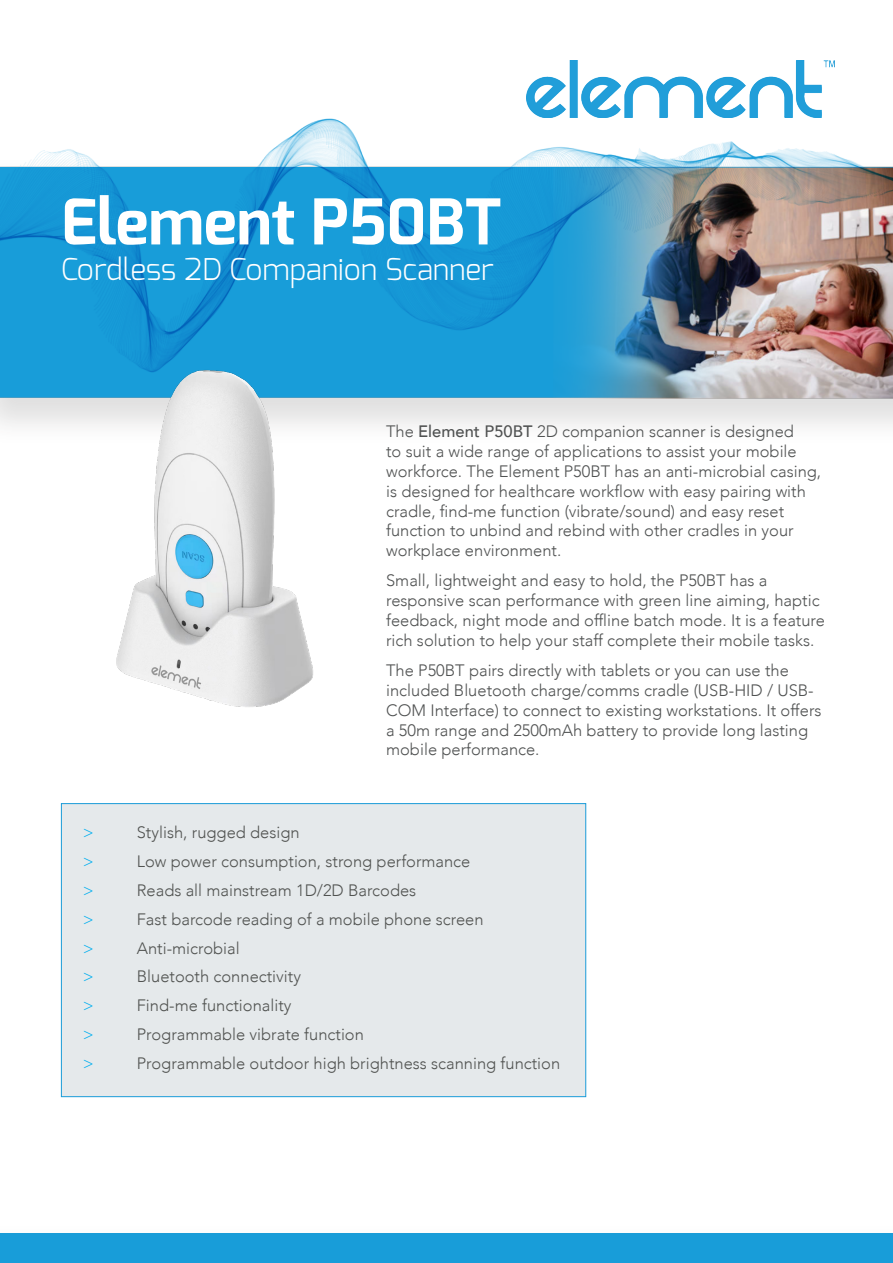
<style>
.page{position:relative;width:893px;height:1263px;background:#fff}
.page>*{position:absolute;margin:0;border:0;box-sizing:border-box;transform-origin:0 0}
.t1{font:700 63px "Exo";color:#fff}
.t2{font:300 30px "Exo";color:#fff}
.t3{font:300 16.5px/19.8px "Avenir";color:#505252}
.t4{font:300 16.5px "Avenir";color:#515351}
.t5{font:300 16.5px "Avenir";color:#00aeef}
.s1{font-weight:500}
</style>
<div class="page">
<img style="left:0;top:60px;width:893px;height:1203px">
<div style="left:61px;top:803px;width:525px;height:294px;background:#e5e9eb;border:1px solid #199bd8"></div>
<img style="left:527px;top:61px;width:307px;height:56px">
<img style="left:70px;top:350px;width:296px;height:377px">
<p class="t1" style="left:61px;top:181px;width:442px">Element P50BT</p>
<p class="t2" style="left:61px;top:250px;width:434px">Cordless 2D Companion Scanner</p>
<p class="t3" style="left:386px;top:422px;width:437px">The <span class="s1">Element P50BT</span> 2D companion scanner is designed<br>to suit a wide range of applications to assist your mobile workforce. The Element P50BT has an anti-microbial casing, is designed for healthcare workflow with easy pairing with cradle, find-me function (vibrate/sound) and easy reset function to unbind and rebind with other cradles in your workplace environment.</p>
<p class="t3" style="left:386px;top:571px;width:440px">Small, lightweight and easy to hold, the P50BT has a responsive scan performance with green line aiming, haptic feedback, night mode and offline batch mode. It is a feature rich solution to help your staff complete their mobile tasks.</p>
<p class="t3" style="left:386px;top:661px;width:437px">The P50BT pairs directly with tablets or you can use the included Bluetooth charge/comms cradle (USB-HID / USB-COM Interface) to connect to existing workstations. It offers a 50m range and 2500mAh battery to provide long lasting mobile performance.</p>
<p class="t5" style="left:83px;top:823px;width:12px">&gt;</p>
<p class="t4" style="left:137px;top:823px;width:164px">Stylish, rugged design</p>
<p class="t5" style="left:83px;top:852px;width:12px">&gt;</p>
<p class="t4" style="left:137px;top:852px;width:335px">Low power consumption, strong performance</p>
<p class="t5" style="left:83px;top:881px;width:12px">&gt;</p>
<p class="t4" style="left:137px;top:881px;width:281px">Reads all mainstream 1D/2D Barcodes</p>
<p class="t5" style="left:83px;top:909px;width:12px">&gt;</p>
<p class="t4" style="left:137px;top:909px;width:348px">Fast barcode reading of a mobile phone screen</p>
<p class="t5" style="left:83px;top:938px;width:12px">&gt;</p>
<p class="t4" style="left:137px;top:938px;width:104px">Anti-microbial</p>
<p class="t5" style="left:83px;top:967px;width:12px">&gt;</p>
<p class="t4" style="left:137px;top:967px;width:166px">Bluetooth connectivity</p>
<p class="t5" style="left:83px;top:996px;width:12px">&gt;</p>
<p class="t4" style="left:137px;top:996px;width:156px">Find-me functionality</p>
<p class="t5" style="left:83px;top:1025px;width:12px">&gt;</p>
<p class="t4" style="left:137px;top:1025px;width:229px">Programmable vibrate function</p>
<p class="t5" style="left:83px;top:1053px;width:12px">&gt;</p>
<p class="t4" style="left:137px;top:1053px;width:425px">Programmable outdoor high brightness scanning function</p>
</div>
